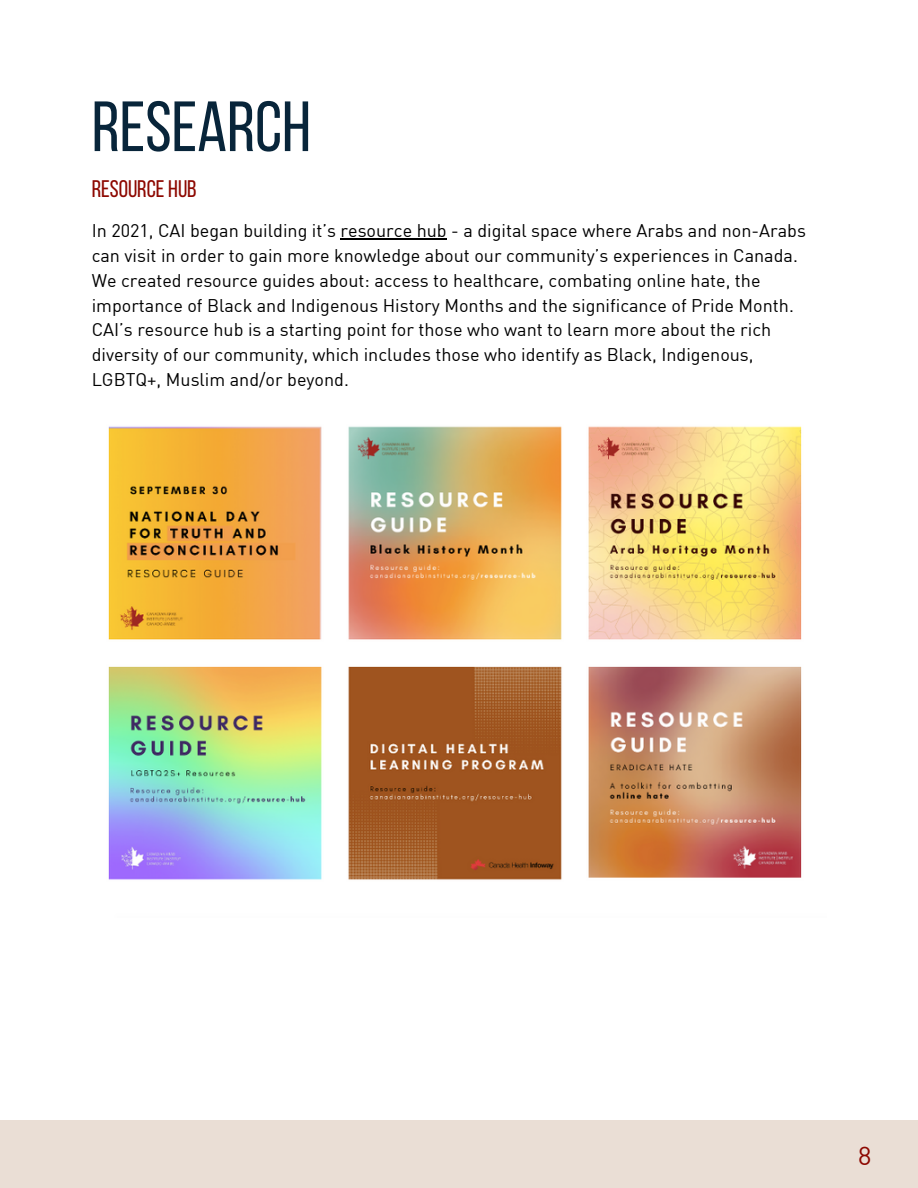
<style>
.page{position:relative;width:918px;height:1188px;background:#fff}
.page>*{position:absolute;margin:0;border:0;box-sizing:border-box;transform-origin:0 0}
.t1{font:70.95px "Bebas Neue";color:#08253a}
.t2{font:25.5px "DIN";color:#8d0801}
.t3{font:24px "Bebas Neue";color:#8d0801}
.t4{font:18px/24.8px "DIN";color:#000}
</style>
<div class="page">
<div style="left:0;top:1120px;width:918px;height:68px;background:#eaded5"></div>
<img style="left:108px;top:426px;width:694px;height:454px">
<hr style="left:341px;top:239px;width:106px;height:1px;background:#000">
<h1 class="t1" style="left:92px;top:98px;width:221px">RESEARCH</h1>
<h3 class="t3" style="left:92px;top:179px;width:107px">RESOURCE HUB</h3>
<p class="t4" style="left:92px;top:218px;width:716px">In 2021, CAI began building it’s resource hub - a digital space where Arabs and non-Arabs can visit in order to gain more knowledge about our community’s experiences in Canada.<br>We created resource guides about: access to healthcare, combating online hate, the importance of Black and Indigenous History Months and the significance of Pride Month.<br>CAI’s resource hub is a starting point for those who want to learn more about the rich diversity of our community, which includes those who identify as Black, Indigenous, LGBTQ+, Muslim and/or beyond.</p>
<h2 class="t2" style="left:858px;top:1140px;width:15px">8</h2>
</div>
